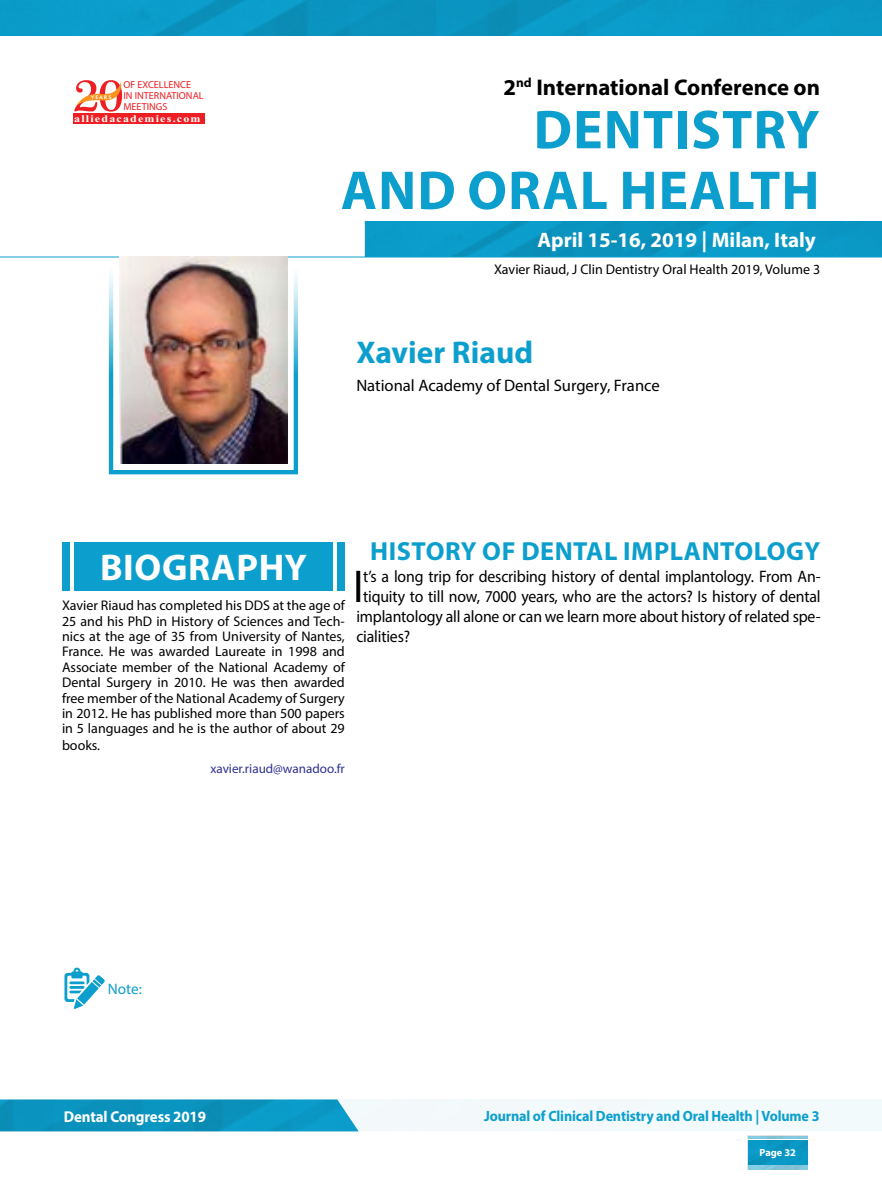
<style>
.page{position:relative;width:882px;height:1197px;background:#fff}
.page>*{position:absolute;margin:0;border:0;box-sizing:border-box;transform-origin:0 0}
.t1{font:700 55.3px/60.7px "Myriad Pro";letter-spacing:.02em;color:#0c9fcd;text-align:right}
.t2{font:46.2px "Myriad Pro";color:#000;scale:.95 1}
.t3{font:700 37.27px "Myriad Pro";letter-spacing:.02em;color:#fff}
.t4{font:700 31.5px "Myriad Pro";color:#0c9fcd}
.t5{font:700 26.25px "Myriad Pro";letter-spacing:.02em;color:#0c9fcd}
.t6{font:700 22.75px "Myriad Pro";color:#000}
.t7{font:700 21px "Myriad Pro";color:#fff}
.t8{font:16.62px "Myriad Pro";letter-spacing:-.01em;color:#000;scale:.95 1}
.t9{font:16.62px "Myriad Pro";letter-spacing:-.01em;color:#000}
.t10{font:700 15.75px "Myriad Pro";letter-spacing:-.01em;color:#fff;scale:.95 1}
.t11{font:15.22px "Myriad Pro";color:#0c9fcd}
.t12{font:700 14.88px "Myriad Pro";letter-spacing:-.01em;color:#0c9fcd;scale:.95 1}
.t13{font:14px/15.4px "Myriad Pro";color:#000;text-align:justify}
.t14{font:13.12px "Myriad Pro";color:#2e3092}
.t15{font:700 10.33px "Myriad Pro";color:#fff}
.t16{font:10.15px/10.8px "Myriad Pro";color:#ed1f24}
.t17{font:700 10.15px "Times New Roman";letter-spacing:.1em;color:#fff;scale:1.18 1}
.t18{font:5.25px "Oregon LDO Black";letter-spacing:.24em;color:#fff;scale:1.06 1}
</style>
<div class="page">
<img style="left:748px;top:1140px;width:60px;height:24px">
<hr style="left:748px;top:1136px;width:60px;height:3px;background:#0c9fcd">
<img style="left:0;top:1100px;width:359px;height:31px">
<svg style="left:64px;top:967px;width:41px;height:42px"></svg>
<img style="left:365px;top:222px;width:517px;height:35px">
<div style="left:73px;top:113px;width:132px;height:11px;background:#ed1f24"></div>
<svg style="left:74px;top:80px;width:49px;height:32px"></svg>
<hr style="left:0;top:257px;width:882px;height:1px;background:#0c9fcd">
<img style="left:0;top:0;width:882px;height:35px">
<div style="left:109px;top:263px;width:189px;height:211px;border:4px solid #0c9fcd"></div>
<img style="left:120px;top:257px;width:167px;height:207px">
<div style="left:74px;top:542px;width:259px;height:49px;background:#0c9fcd"></div>
<div style="left:337px;top:542px;width:8px;height:49px;background:#0c9fcd"></div>
<div style="left:62px;top:542px;width:8px;height:49px;background:#0c9fcd"></div>
<p class="t16" style="left:123px;top:79px;width:82px">OF EXCELLENCE<br>IN INTERNATIONAL<br>MEETINGS</p>
<p class="t17" style="left:74px;top:111px;width:109px">alliedacademies.com</p>
<p class="t18" style="left:91px;top:94px;width:21px">YEARS</p>
<h3 class="t6" style="left:504px;top:72px;width:318px">2<sup>nd</sup> International Conference on</h3>
<h1 class="t1" style="left:341px;top:97px;width:480px">DENTISTRY<br>AND ORAL HEALTH</h1>
<h3 class="t7" style="left:538px;top:226px;width:280px">April 15-16, 2019 | Milan, Italy</h3>
<p class="t13" style="left:494px;top:262px;width:328px">Xavier Riaud, J Clin Dentistry Oral Health 2019, Volume 3</p>
<h3 class="t4" style="left:356px;top:332px;width:178px">Xavier Riaud</h3>
<p class="t9" style="left:356px;top:376px;width:305px">National Academy of Dental Surgery, France</p>
<h3 class="t3" style="left:100px;top:543px;width:208px">BIOGRAPHY</h3>
<p class="t13" style="left:62px;top:598px;width:284px">Xavier Riaud has completed his DDS at the age of 25 and his PhD in History of Sciences and Tech&shy;nics at the age of 35 from University of Nantes, France. He was awarded Laureate in 1998 and Associate member of the National Academy of Dental Surgery in 2010. He was then awarded free member of the National Academy of Surgery in 2012. He has published more than 500 papers in 5 languages and he is the author of about 29</p>
<p class="t13" style="left:62px;top:738px;width:40px">books.</p>
<p class="t14" style="left:210px;top:760px;width:136px">xavier.riaud@wanadoo.fr</p>
<h3 class="t5" style="left:370px;top:534px;width:452px">HISTORY OF DENTAL IMPLANTOLOGY</h3>
<h2 class="t2" style="left:353px;top:558px;width:13px">I</h2>
<p class="t8" style="left:363px;top:566px;width:483px">t’s a long trip for describing history of dental implantology. From An-</p>
<p class="t8" style="left:363px;top:586px;width:483px">tiquity to till now, 7000 years, who are the actors? Is history of dental</p>
<p class="t8" style="left:356px;top:606px;width:490px">implantology all alone or can we learn more about history of related spe-</p>
<p class="t8" style="left:356px;top:626px;width:58px">cialities?</p>
<p class="t11" style="left:108px;top:979px;width:35px">Note:</p>
<p class="t10" style="left:64px;top:1106px;width:151px">Dental Congress 2019</p>
<p class="t12" style="left:484px;top:1106px;width:355px">Journal of Clinical Dentistry and Oral Health | Volume 3</p>
<p class="t15" style="left:760px;top:1146px;width:38px">Page 32</p>
</div>
